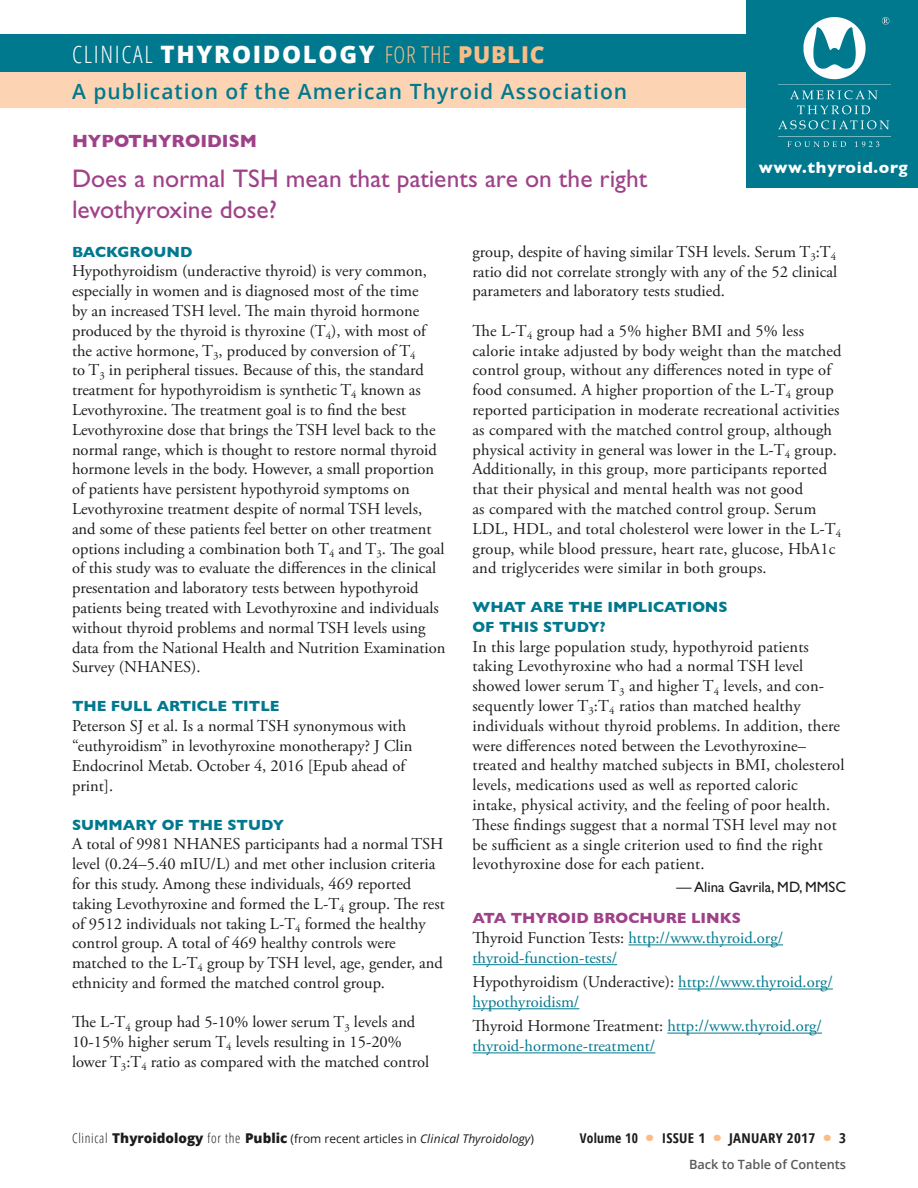
<style>
.page{position:relative;width:918px;height:1188px;background:#fff}
.page>*{position:absolute;margin:0;border:0;box-sizing:border-box;transform-origin:0 0}
.t1{font:25.5px/30.6px "Gill Sans Std";color:#9f4189}
.t2{font:800 24px "Open Sans";letter-spacing:.07em;color:#fff}
.t3{font:600 21px "Open Sans";letter-spacing:.05em;color:#00798e}
.Topic_Header{font:700 18px "Gill Sans";color:#9f4189}
.body_serif{font:16.5px/19.8px "Adobe Garamond Pro";color:#1c1c1a}
.body_serif_2nd_para{font:16.5px/19.8px "Adobe Garamond Pro";letter-spacing:.01em;color:#1c1c1a}
.body_links{font:16.5px/19.8px "Adobe Garamond Pro";color:#00798e}
.t4{font:700 16.5px "Gill Sans";letter-spacing:.04em;color:#fff}
.question{font:700 15px/19.5px "Gill Sans";color:#00798e}
.question_links{font:700 15px "Gill Sans";color:#9f4189}
.body_editor_name{font:15px "Gill Sans Std";color:#1c1c1a}
.t5{font:700 condensed 13.5px "Open Sans";letter-spacing:.02em;color:#1c1c1a;scale:1.1 1}
.t6{font:700 condensed 13.5px "Open Sans";letter-spacing:.02em;color:#1c1c1a}
.t7{font:600 12.75px "Open Sans";color:#58595b}
.t8{font:12px "Open Sans";color:#1c1c1a}
.s1{font-weight:300;font-stretch:condensed}
.s2{font-weight:300;font-stretch:condensed;font-size:23.25px;color:#fabd88}
.s3{font-size:23.25px;color:#fabd88}
.s4{color:#1c1c1a}
.s5{font-weight:300;font-stretch:condensed;font-size:13.5px}
.s6{font-weight:800;font-size:13.5px}
.s7{font-style:italic}
</style>
<div class="page">
<div style="left:0;top:70px;width:918px;height:38px;background:#fdd4b3"></div>
<div style="left:0;top:35px;width:918px;height:37px;background:#00798e"></div>
<div style="left:747px;top:0;width:171px;height:188px;background:#00798e"></div>
<hr style="left:628px;top:944px;width:155px;height:1px;background:#00798e">
<hr style="left:472px;top:964px;width:145px;height:1px;background:#00798e">
<hr style="left:678px;top:989px;width:155px;height:1px;background:#00798e">
<hr style="left:472px;top:1008px;width:107px;height:1px;background:#00798e">
<hr style="left:667px;top:1033px;width:155px;height:1px;background:#00798e">
<hr style="left:472px;top:1052px;width:183px;height:1px;background:#00798e">
<img style="left:778px;top:18px;width:112px;height:129px">
<p class="t2" style="left:72px;top:36px;width:474px"><span class="s1">CLINICAL</span> THYROIDOLOGY <span class="s2">FOR THE</span> <span class="s3">PUBLIC</span></p>
<p class="t3" style="left:72px;top:77px;width:557px">A publication of the American Thyroid Association</p>
<p class="Topic_Header" style="left:72px;top:127px;width:186px">HYPOTHYROIDISM</p>
<p class="t1" style="left:72px;top:163px;width:577px">Does a normal TSH mean that patients are on the right levothyroxine dose?</p>
<p class="question" style="left:72px;top:241px;width:122px">BACKGROUND</p>
<p class="body_serif" style="left:72px;top:262px;width:375px">Hypothyroidism (underactive thyroid) is very common, especially in women and is diagnosed most of the time<br>by an increased TSH level. The main thyroid hormone produced by the thyroid is thyroxine (T<sub>4</sub>), with most of the active hormone, T<sub>3</sub>, produced by conversion of T<sub>4<br></sub>to T<sub>3</sub> in peripheral tissues. Because of this, the standard treatment for hypothyroidism is synthetic T<sub>4</sub> known as Levothyroxine. The treatment goal is to find the best Levothyroxine dose that brings the TSH level back to the normal range, which is thought to restore normal thyroid hormone levels in the body. However, a small proportion of patients have persistent hypothyroid symptoms on Levothyroxine treatment despite of normal TSH levels, and some of these patients feel better on other treatment options including a combination both T<sub>4</sub> and T<sub>3</sub>. The goal of this study was to evaluate the differences in the clinical presentation and laboratory tests between hypothyroid patients being treated with Levothyroxine and individuals without thyroid problems and normal TSH levels using data from the National Health and Nutrition Examination Survey (NHANES).</p>
<p class="question" style="left:72px;top:696px;width:209px">THE FULL ARTICLE TITLE</p>
<p class="body_serif" style="left:72px;top:717px;width:342px">Peterson SJ et al. Is a normal TSH synonymous with “euthyroidism” in levothyroxine monotherapy? J Clin Endocrinol Metab. October 4, 2016 [Epub ahead of print].</p>
<p class="question" style="left:72px;top:814px;width:214px">SUMMARY OF THE STUDY</p>
<p class="body_serif" style="left:72px;top:835px;width:374px">A total of 9981 NHANES participants had a normal TSH level (0.24–5.40 mIU/L) and met other inclusion criteria for this study. Among these individuals, 469 reported taking Levothyroxine and formed the L-T<sub>4</sub> group. The rest of 9512 individuals not taking L-T<sub>4</sub> formed the healthy control group. A total of 469 healthy controls were matched to the L-T<sub>4</sub> group by TSH level, age, gender, and ethnicity and formed the matched control group.</p>
<p class="body_serif_2nd_para" style="left:72px;top:1013px;width:359px">The L-T<sub>4</sub> group had 5-10% lower serum T<sub>3</sub> levels and<br>10-15% higher serum T<sub>4</sub> levels resulting in 15-20% lower T<sub>3</sub>:T<sub>4</sub> ratio as compared with the matched control</p>
<p class="t4" style="left:759px;top:155px;width:150px">www.thyroid.org</p>
<p class="body_serif_2nd_para" style="left:472px;top:242px;width:366px;text-align:justify">group, despite of having similar TSH levels. Serum T<sub>3</sub>:T<sub>4 </sub>ratio did not correlate strongly with any of the 52 clinical parameters and laboratory tests studied.</p>
<p class="body_serif_2nd_para" style="left:473px;top:321px;width:371px">The L-T<sub>4</sub> group had a 5% higher BMI and 5% less calorie intake adjusted by body weight than the matched control group, without any differences noted in type of food consumed. A higher proportion of the L-T<sub>4</sub> group reported participation in moderate recreational activities as compared with the matched control group, although physical activity in general was lower in the L-T<sub>4</sub> group.<br>Additionally, in this group, more participants reported that their physical and mental health was not good<br>as compared with the matched control group. Serum LDL, HDL, and total cholesterol were lower in the L-T<sub>4 </sub>group, while blood pressure, heart rate, glucose, HbA1c and triglycerides were similar in both groups.</p>
<p class="question" style="left:473px;top:597px;width:257px">WHAT ARE THE IMPLICATIONS<br>OF THIS STUDY?</p>
<p class="body_serif" style="left:473px;top:637px;width:374px">In this large population study, hypothyroid patients taking Levothyroxine who had a normal TSH level showed lower serum T<sub>3</sub> and higher T<sub>4</sub> levels, and con&shy;sequently lower T<sub>3</sub>:T<sub>4</sub> ratios than matched healthy individuals without thyroid problems. In addition, there were differences noted between the Levothyroxine– treated and healthy matched subjects in BMI, cholesterol levels, medications used as well as reported caloric intake, physical activity, and the feeling of poor health.<br>These findings suggest that a normal TSH level may not be sufficient as a single criterion used to find the right levothyroxine dose for each patient.</p>
<p class="body_editor_name" style="left:677px;top:878px;width:171px">— Alina Gavrila, MD, MMSC</p>
<p class="question_links" style="left:473px;top:906px;width:270px">ATA THYROID BROCHURE LINKS</p>
<p class="body_links" style="left:473px;top:929px;width:312px"><span class="s4">Thyroid Function Tests:</span> http://www.thyroid.org/ thyroid-function-tests/</p>
<p class="body_links" style="left:473px;top:973px;width:362px"><span class="s4">Hypothyroidism (Underactive):</span> http://www.thyroid.org/ hypothyroidism/</p>
<p class="body_links" style="left:473px;top:1017px;width:351px"><span class="s4">Thyroid Hormone Treatment:</span> http://www.thyroid.org/ thyroid-hormone-treatment/</p>
<p class="t8" style="left:72px;top:1130px;width:463px"><span class="s5">Clinical</span> <span class="s6">Thyroidology</span> <span class="s5">for the</span> <span class="s6">Public</span> (from recent articles in <span class="s7">Clinical Thyroidology</span>)</p>
<p class="t6" style="left:580px;top:1129px;width:60px">Volume 10</p>
<p class="t5" style="left:662px;top:1129px;width:41px">ISSUE 1</p>
<p class="t5" style="left:729px;top:1129px;width:80px">JANUARY 2017</p>
<p class="t5" style="left:839px;top:1129px;width:8px">3</p>
<p class="t7" style="left:689px;top:1155px;width:158px">Back to Table of Contents</p>
</div>
